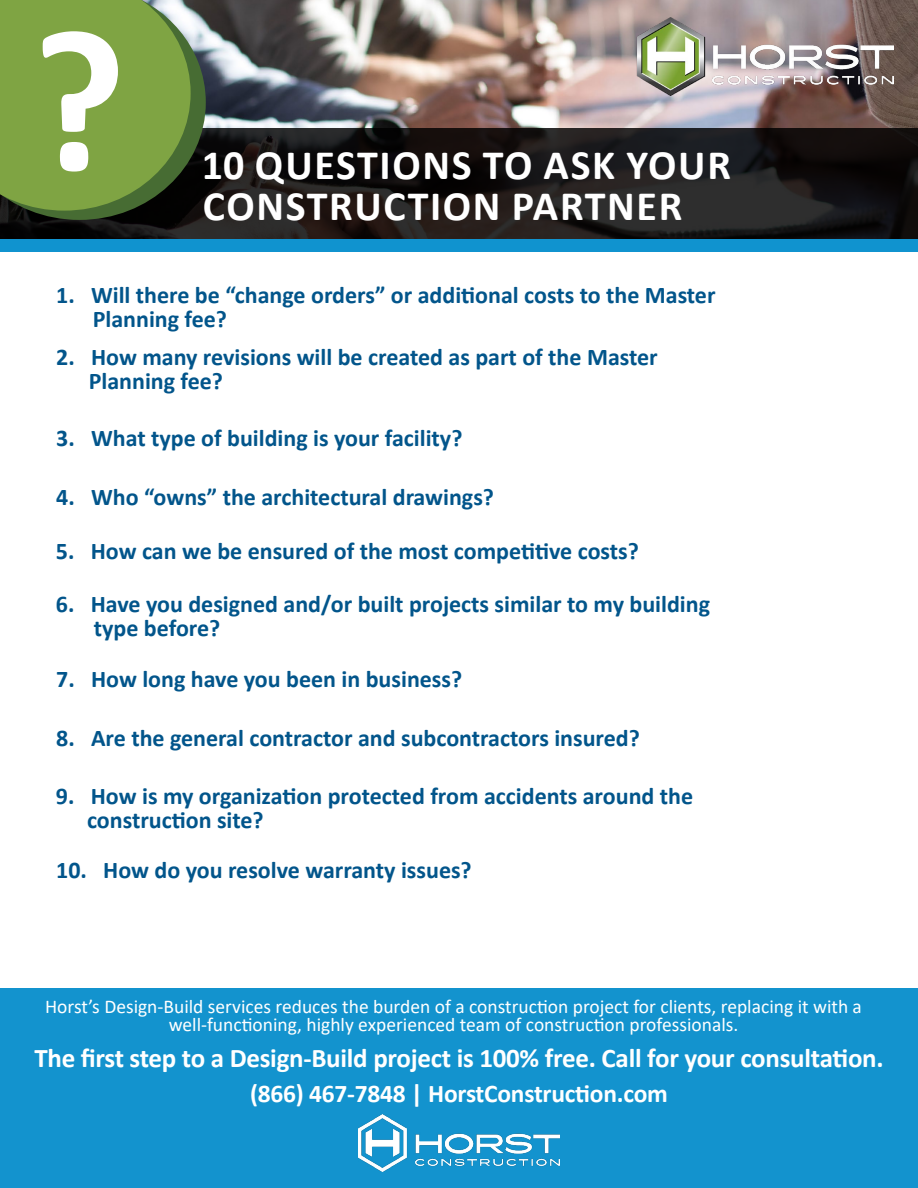
<style>
.page{position:relative;width:918px;height:1188px;background:#fff}
.page>*{position:absolute;margin:0;border:0;box-sizing:border-box;transform-origin:0 0}
.t1{font:700 205.35px "Calibri";color:#fff}
.t2{font:700 42px/40.5px "Calibri";letter-spacing:.04em;color:#fff}
.t3{font:700 27px "Calibri";letter-spacing:-.01em;color:#fff}
.t4{font:700 25.5px "Calibri";letter-spacing:-.01em;color:#fff}
.t5{font:700 24px/24px "Calibri";color:#02558b}
.t6{font:19.5px/18px "Calibri";color:#fff;text-align:center}
</style>
<div class="page">
<img style="left:206px;top:0;width:712px;height:129px">
<svg style="left:0;top:129px;width:918px;height:110px;background:#1b1818"></svg>
<img style="left:636px;top:18px;width:258px;height:77px">
<div style="left:0;top:988px;width:918px;height:200px;background:#1393ce"></div>
<svg style="left:0;top:0;width:206px;height:220px;background:#384534"></svg>
<img style="left:358px;top:1115px;width:202px;height:56px">
<div style="left:0;top:239px;width:918px;height:13px;background:#1093cf"></div>
<svg style="left:0;top:0;width:191px;height:211px;background:#789b43"></svg>
<h1 class="t1" style="left:31px;top:-43px;width:97px">?</h1>
<h2 class="t2" style="left:202px;top:145px;width:530px">10 QUESTIONS TO ASK YOUR<br>CONSTRUCTION PARTNER</h2>
<p class="t5" style="left:93px;top:283px;width:624px;text-indent:-37px">1. Will there be “change orders” or additional costs to the Master<br>Planning fee?</p>
<p class="t5" style="left:89px;top:345px;width:570px;text-indent:-33px">2. How many revisions will be created as part of the Master<br>Planning fee?</p>
<p class="t5" style="left:56px;top:425px;width:408px">3. What type of building is your facility?</p>
<p class="t5" style="left:56px;top:485px;width:439px">4. Who “owns” the architectural drawings?</p>
<p class="t5" style="left:56px;top:538px;width:585px">5. How can we be ensured of the most competitive costs?</p>
<p class="t5" style="left:94px;top:592px;width:618px;text-indent:-38px">6. Have you designed and/or built projects similar to my building type before?</p>
<p class="t5" style="left:56px;top:667px;width:408px">7. How long have you been in business?</p>
<p class="t5" style="left:56px;top:725px;width:585px">8. Are the general contractor and subcontractors insured?</p>
<p class="t5" style="left:87px;top:784px;width:608px;text-indent:-31px">9. How is my organization protected from accidents around the construction site?</p>
<p class="t5" style="left:56px;top:858px;width:417px">10. How do you resolve warranty issues?</p>
<p class="t6" style="left:45px;top:997px;width:818px">Horst’s Design-Build services reduces the burden of a construction project for clients, replacing it with a well-functioning, highly experienced team of construction professionals.</p>
<p class="t3" style="left:34px;top:1039px;width:851px">The first step to a Design-Build project is 100% free. Call for your consultation.</p>
<p class="t4" style="left:250px;top:1076px;width:419px">(866) 467-7848 | HorstConstruction.com</p>
</div>
